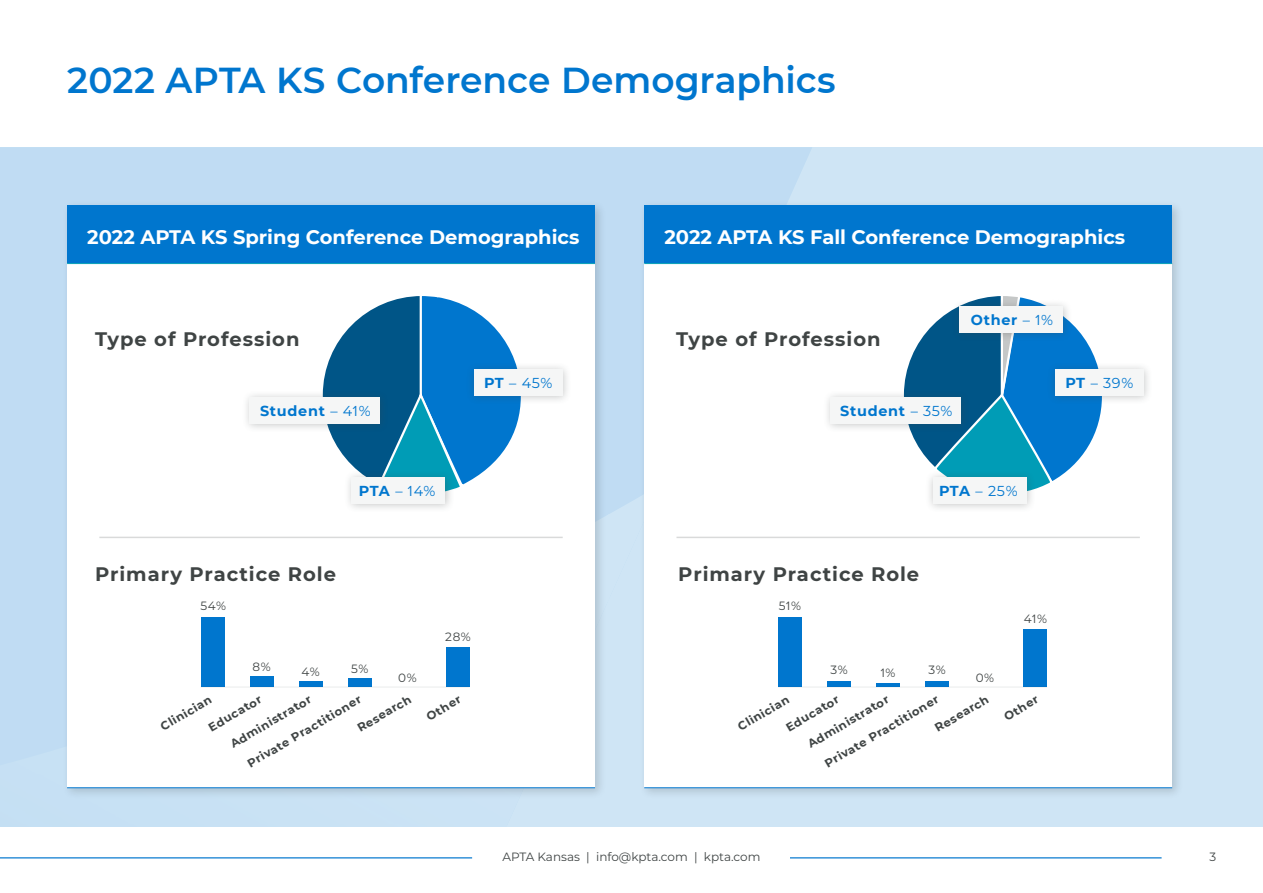
<style>
.page{position:relative;width:1263px;height:893px;background:#fff}
.page>*{position:absolute;margin:0;border:0;box-sizing:border-box;transform-origin:0 0}
.t1{font:600 36px "APTA Sans";color:#0076ce}
.t2{font:700 19.5px "APTA Sans";color:#fff}
.t3{font:700 19.5px "APTA Sans";letter-spacing:.05em;color:#3f4444}
.t4{font:700 14.4px "APTA Sans";letter-spacing:.05em;color:#0076ce}
.t5{font:14.4px "APTA Sans";letter-spacing:.05em;color:#0076ce}
.t6{font:12px "APTA Sans";color:#3f4444}
.t7{font:700 11.55px "APTA Sans";color:#3f4444}
.s1{font-weight:400}
.s2{font-weight:700}
</style>
<div class="page">
<hr style="left:0;top:857px;width:472px;height:2px;background:#0076ce">
<hr style="left:790px;top:857px;width:371px;height:2px;background:#0076ce">
<div style="left:0;top:147px;width:1263px;height:679px;background:#cfe5f5"></div>
<div style="left:0;top:147px;width:812px;height:577px;background:#c0dcf3"></div>
<img style="left:607px;top:603px;width:2px;height:117px">
<img style="left:607px;top:484px;width:31px;height:119px">
<div style="left:61px;top:199px;width:546px;height:600px;background:#000;opacity:.15"></div>
<div style="left:67px;top:205px;width:528px;height:59px;background:#0076ce"></div>
<div style="left:67px;top:264px;width:528px;height:524px;background:#fff"></div>
<hr style="left:67px;top:263px;width:528px;height:1px;background:#009cb6">
<hr style="left:67px;top:787px;width:528px;height:1px;background:#0076ce">
<div style="left:638px;top:199px;width:546px;height:600px;background:#000;opacity:.15"></div>
<div style="left:644px;top:205px;width:528px;height:59px;background:#0076ce"></div>
<div style="left:644px;top:264px;width:528px;height:524px;background:#fff"></div>
<hr style="left:644px;top:263px;width:528px;height:1px;background:#009cb6">
<hr style="left:644px;top:787px;width:528px;height:1px;background:#0076ce">
<div style="left:322px;top:295px;width:200px;height:200px;background:#005587;border-radius:50%"></div>
<svg style="left:376px;top:295px;width:145px;height:195px"></svg>
<div style="left:466px;top:361px;width:106px;height:44px;background:#3f4444;opacity:.3"></div>
<div style="left:474px;top:369px;width:89px;height:27px;background:#f5f6f6"></div>
<div style="left:343px;top:469px;width:111px;height:44px;background:#3f4444;opacity:.3"></div>
<div style="left:351px;top:477px;width:94px;height:27px;background:#f5f6f6"></div>
<div style="left:241px;top:389px;width:147px;height:44px;background:#3f4444;opacity:.3"></div>
<div style="left:249px;top:397px;width:130px;height:27px;background:#f5f6f6"></div>
<div style="left:903px;top:295px;width:200px;height:200px;background:#005587;border-radius:50%"></div>
<svg style="left:934px;top:295px;width:168px;height:195px"></svg>
<div style="left:1047px;top:361px;width:106px;height:44px;background:#3f4444;opacity:.3"></div>
<div style="left:1055px;top:369px;width:89px;height:27px;background:#f5f6f6"></div>
<div style="left:924px;top:469px;width:111px;height:44px;background:#3f4444;opacity:.3"></div>
<div style="left:932px;top:477px;width:94px;height:27px;background:#f5f6f6"></div>
<div style="left:822px;top:389px;width:147px;height:44px;background:#3f4444;opacity:.3"></div>
<div style="left:830px;top:397px;width:130px;height:27px;background:#f5f6f6"></div>
<div style="left:951px;top:299px;width:121px;height:43px;background:#3f4444;opacity:.3"></div>
<div style="left:959px;top:306px;width:103px;height:27px;background:#f5f6f6"></div>
<hr style="left:99px;top:537px;width:464px;height:1px;background:#3f4444">
<hr style="left:676px;top:537px;width:464px;height:1px;background:#3f4444">
<div style="left:201px;top:617px;width:23px;height:70px;background:#0076ce"></div>
<div style="left:250px;top:676px;width:23px;height:11px;background:#0076ce"></div>
<div style="left:299px;top:681px;width:23px;height:6px;background:#0076ce"></div>
<div style="left:348px;top:678px;width:24px;height:9px;background:#0076ce"></div>
<div style="left:446px;top:648px;width:24px;height:39px;background:#0076ce"></div>
<hr style="left:201px;top:686px;width:269px;height:2px;background:#3f4444">
<div style="left:778px;top:617px;width:24px;height:70px;background:#0076ce"></div>
<div style="left:827px;top:681px;width:24px;height:6px;background:#0076ce"></div>
<hr style="left:876px;top:684px;width:24px;height:3px;background:#0076ce">
<div style="left:925px;top:681px;width:24px;height:6px;background:#0076ce"></div>
<div style="left:1024px;top:629px;width:23px;height:58px;background:#0076ce"></div>
<hr style="left:778px;top:686px;width:269px;height:2px;background:#3f4444">
<h1 class="t1" style="left:67px;top:55px;width:770px">2022 APTA KS Conference Demographics</h1>
<h2 class="t2" style="left:87px;top:223px;width:494px">2022 APTA KS Spring Conference Demographics</h2>
<h2 class="t2" style="left:664px;top:223px;width:462px">2022 APTA KS Fall Conference Demographics</h2>
<h2 class="t3" style="left:95px;top:325px;width:206px">Type of Profession</h2>
<h2 class="t3" style="left:676px;top:325px;width:206px">Type of Profession</h2>
<p class="t4" style="left:260px;top:401px;width:112px">Student <span class="s1">– 41%</span></p>
<p class="t5" style="left:484px;top:373px;width:70px"><span class="s2">PT</span> – 45%</p>
<p class="t4" style="left:840px;top:401px;width:114px">Student <span class="s1">– 35%</span></p>
<p class="t4" style="left:971px;top:310px;width:84px">Other <span class="s1">– 1%</span></p>
<p class="t5" style="left:1065px;top:373px;width:69px"><span class="s2">PT</span> – 39%</p>
<p class="t5" style="left:359px;top:481px;width:78px"><span class="s2">PTA</span> – 14%</p>
<p class="t5" style="left:939px;top:481px;width:80px"><span class="s2">PTA</span> – 25%</p>
<h2 class="t3" style="left:95px;top:560px;width:242px">Primary Practice Role</h2>
<h2 class="t3" style="left:678px;top:560px;width:242px">Primary Practice Role</h2>
<p class="t6" style="left:201px;top:598px;width:27px">54%</p>
<p class="t6" style="left:779px;top:598px;width:24px">51%</p>
<p class="t6" style="left:1024px;top:610px;width:25px">41%</p>
<p class="t6" style="left:445px;top:629px;width:27px">28%</p>
<p class="t6" style="left:253px;top:658px;width:20px">8%</p>
<p class="t6" style="left:302px;top:663px;width:20px">4%</p>
<p class="t6" style="left:351px;top:660px;width:19px">5%</p>
<p class="t6" style="left:398px;top:669px;width:20px">0%</p>
<p class="t6" style="left:830px;top:661px;width:19px">3%</p>
<p class="t6" style="left:881px;top:664px;width:16px">1%</p>
<p class="t6" style="left:929px;top:661px;width:19px">3%</p>
<p class="t6" style="left:976px;top:669px;width:20px">0%</p>
<p class="t7" style="left:227px;top:737px;width:93px;rotate:-30deg">Administrator</p>
<p class="t7" style="left:354px;top:721px;width:62px;rotate:-30deg">Research</p>
<p class="t7" style="left:423px;top:710px;width:39px;rotate:-30deg">Other</p>
<p class="t7" style="left:205px;top:721px;width:61px;rotate:-30deg">Educator</p>
<p class="t7" style="left:244px;top:756px;width:131px;rotate:-30deg">Private Practitioner</p>
<p class="t7" style="left:157px;top:720px;width:59px;rotate:-30deg">Clinician</p>
<p class="t7" style="left:804px;top:737px;width:93px;rotate:-30deg">Administrator</p>
<p class="t7" style="left:931px;top:721px;width:62px;rotate:-30deg">Research</p>
<p class="t7" style="left:1001px;top:710px;width:39px;rotate:-30deg">Other</p>
<p class="t7" style="left:783px;top:721px;width:61px;rotate:-30deg">Educator</p>
<p class="t7" style="left:821px;top:756px;width:131px;rotate:-30deg">Private Practitioner</p>
<p class="t7" style="left:735px;top:720px;width:59px;rotate:-30deg">Clinician</p>
<p class="t6" style="left:503px;top:848px;width:259px">APTA Kansas | info@kpta.com | kpta.com</p>
<p class="t6" style="left:1209px;top:848px;width:8px">3</p>
</div>
